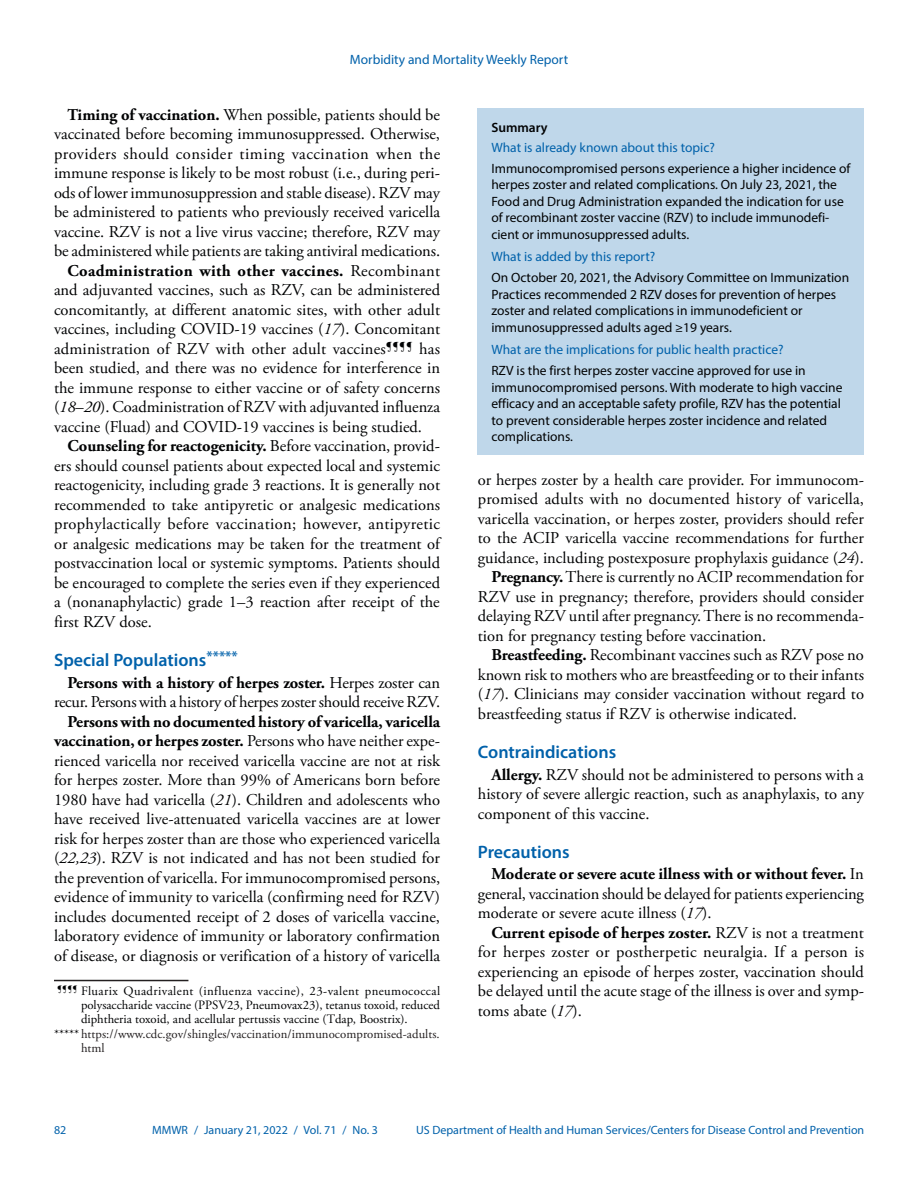
<style>
.page{position:relative;width:918px;height:1188px;background:#fff}
.page>*{position:absolute;margin:0;border:0;box-sizing:border-box;transform-origin:0 0}
.Heading_1{font:600 18px "Myriad Pro";color:#0061aa}
.Paragraph{font:16.5px/19.5px "Adobe Garamond Pro";color:#010203;text-align:justify}
.Summary_Box_Text{font:13.5px/16.5px "Myriad Pro";color:#010203}
.Summary_Box_Heading{font:13.5px "Myriad Pro";color:#0061aa}
.Summary_Box_Ttile{font:600 13.5px "Myriad Pro";color:#010203}
.footnote_w_rule_text{font:12.75px/14.2px "Adobe Garamond Pro";color:#010203;text-align:justify}
.footnote_no_rule_tex{font:12.75px/14.2px "Adobe Garamond Pro";letter-spacing:.005em;color:#231f20}
.t1{font:12px "Myriad Pro";color:#0061aa}
.s1{font-weight:700}
.s2{font-style:italic}
.s3{color:#010203}
</style>
<div class="page">
<hr style="left:54px;top:980px;width:134px;height:1px;background:#231f20">
<div style="left:478px;top:108px;width:386px;height:347px;background:#bfd7ea"></div>
<p class="Summary_Box_Heading" style="left:350px;top:51px;width:220px">Morbidity and Mortality Weekly Report</p>
<p class="Paragraph" style="left:54px;top:106px;width:388px;text-indent:14px"><span class="s1">Timing of vaccination.</span> When possible, patients should be vaccinated before becoming immunosuppressed. Otherwise, providers should consider timing vaccination when the immune response is likely to be most robust (i.e., during peri&shy;ods of lower immunosuppression and stable disease). RZV may be administered to patients who previously received varicella vaccine. RZV is not a live virus vaccine; therefore, RZV may be administered while patients are taking antiviral medications.</p>
<p class="Paragraph" style="left:54px;top:262px;width:388px;text-indent:14px"><span class="s1">Coadministration with other vaccines.</span> Recombinant and adjuvanted vaccines, such as RZV, can be administered concomitantly, at different anatomic sites, with other adult vaccines, including COVID-19 vaccines (<span class="s2">17</span>). Concomitant administration of RZV with other adult vaccines<sup>¶¶¶¶</sup> has been studied, and there was no evidence for interference in the immune response to either vaccine or of safety concerns (<span class="s2">18</span>–<span class="s2">20</span>). Coadministration of RZV with adjuvanted influenza vaccine (Fluad) and COVID-19 vaccines is being studied.</p>
<p class="Paragraph" style="left:54px;top:437px;width:388px;text-indent:14px"><span class="s1">Counseling for reactogenicity.</span> Before vaccination, provid&shy;ers should counsel patients about expected local and systemic reactogenicity, including grade 3 reactions. It is generally not recommended to take antipyretic or analgesic medications prophylactically before vaccination; however, antipyretic or analgesic medications may be taken for the treatment of postvaccination local or systemic symptoms. Patients should be encouraged to complete the series even if they experienced a (nonanaphylactic) grade 1–3 reaction after receipt of the first RZV dose.</p>
<h1 class="Heading_1" style="left:54px;top:648px;width:185px">Special Populations<sup>*****</sup></h1>
<p class="Paragraph" style="left:54px;top:673px;width:388px;text-align:right"><span class="s1">Persons with a history of herpes zoster.</span> Herpes zoster can recur. Persons with a history of herpes zoster should receive RZV.</p>
<p class="Paragraph" style="left:54px;top:712px;width:388px;text-indent:14px"><span class="s1">Persons with no documented history of varicella, varicella vaccination, or herpes zoster.</span> Persons who have neither expe&shy;rienced varicella nor received varicella vaccine are not at risk for herpes zoster. More than 99% of Americans born before 1980 have had varicella (<span class="s2">21</span>). Children and adolescents who have received live-attenuated varicella vaccines are at lower risk for herpes zoster than are those who experienced varicella (<span class="s2">22,23</span>). RZV is not indicated and has not been studied for the prevention of varicella. For immunocompromised persons, evidence of immunity to varicella (confirming need for RZV) includes documented receipt of 2 doses of varicella vaccine, laboratory evidence of immunity or laboratory confirmation of disease, or diagnosis or verification of a history of varicella</p>
<p class="footnote_w_rule_text" style="left:81px;top:984px;width:361px;text-indent:-24px"><sup>¶¶¶¶</sup> Fluarix Quadrivalent (influenza vaccine), 23-valent pneumococcal polysaccharide vaccine (PPSV23, Pneumovax23), tetanus toxoid, reduced diphtheria toxoid, and acellular pertussis vaccine (Tdap, Boostrix).</p>
<p class="footnote_no_rule_tex" style="left:81px;top:1027px;width:360px;text-indent:-27px"><span class="s3">*****</span> https://www.cdc.gov/shingles/vaccination/immunocompromised-adults. html</p>
<h1 class="Summary_Box_Ttile" style="left:491px;top:119px;width:58px">Summary</h1>
<h1 class="Summary_Box_Heading" style="left:491px;top:139px;width:225px">What is already known about this topic?</h1>
<p class="Summary_Box_Text" style="left:491px;top:160px;width:361px">Immunocompromised persons experience a higher incidence of herpes zoster and related complications. On July 23, 2021, the Food and Drug Administration expanded the indication for use of recombinant zoster vaccine (RZV) to include immunodefi&shy;cient or immunosuppressed adults.</p>
<h1 class="Summary_Box_Heading" style="left:491px;top:249px;width:165px">What is added by this report?</h1>
<p class="Summary_Box_Text" style="left:491px;top:269px;width:359px">On October 20, 2021, the Advisory Committee on Immunization Practices recommended 2 RZV doses for prevention of herpes zoster and related complications in immunodeficient or immunosuppressed adults aged ≥19 years.</p>
<h1 class="Summary_Box_Heading" style="left:491px;top:342px;width:294px">What are the implications for public health practice?</h1>
<p class="Summary_Box_Text" style="left:491px;top:362px;width:353px">RZV is the first herpes zoster vaccine approved for use in immunocompromised persons. With moderate to high vaccine efficacy and an acceptable safety profile, RZV has the potential to prevent considerable herpes zoster incidence and related complications.</p>
<p class="Paragraph" style="left:478px;top:470px;width:388px">or herpes zoster by a health care provider. For immunocom&shy;promised adults with no documented history of varicella, varicella vaccination, or herpes zoster, providers should refer to the ACIP varicella vaccine recommendations for further guidance, including postexposure prophylaxis guidance (<span class="s2">24</span>).</p>
<p class="Paragraph" style="left:478px;top:568px;width:388px;text-indent:14px"><span class="s1">Pregnancy.</span> There is currently no ACIP recommendation for RZV use in pregnancy; therefore, providers should consider delaying RZV until after pregnancy. There is no recommenda&shy;tion for pregnancy testing before vaccination.</p>
<p class="Paragraph" style="left:478px;top:646px;width:388px;text-indent:14px"><span class="s1">Breastfeeding.</span> Recombinant vaccines such as RZV pose no known risk to mothers who are breastfeeding or to their infants (<span class="s2">17</span>). Clinicians may consider vaccination without regard to breastfeeding status if RZV is otherwise indicated.</p>
<h1 class="Heading_1" style="left:478px;top:740px;width:140px">Contraindications</h1>
<p class="Paragraph" style="left:478px;top:765px;width:388px;text-indent:14px"><span class="s1">Allergy.</span> RZV should not be administered to persons with a history of severe allergic reaction, such as anaphylaxis, to any component of this vaccine.</p>
<h1 class="Heading_1" style="left:478px;top:840px;width:93px">Precautions</h1>
<p class="Paragraph" style="left:478px;top:865px;width:388px;text-indent:14px"><span class="s1">Moderate or severe acute illness with or without fever.</span> In general, vaccination should be delayed for patients experiencing moderate or severe acute illness (<span class="s2">17</span>).</p>
<p class="Paragraph" style="left:478px;top:923px;width:388px;text-indent:13px"><span class="s1">Current episode of herpes zoster.</span> RZV is not a treatment for herpes zoster or postherpetic neuralgia. If a person is experiencing an episode of herpes zoster, vaccination should be delayed until the acute stage of the illness is over and symp&shy;toms abate (<span class="s2">17</span>).</p>
<p class="t1" style="left:54px;top:1123px;width:14px">82</p>
<p class="t1" style="left:152px;top:1123px;width:227px">MMWR / January 21, 2022 / Vol. 71 / No. 3</p>
<p class="t1" style="left:416px;top:1123px;width:450px">US Department of Health and Human Services/Centers for Disease Control and Prevention</p>
</div>
